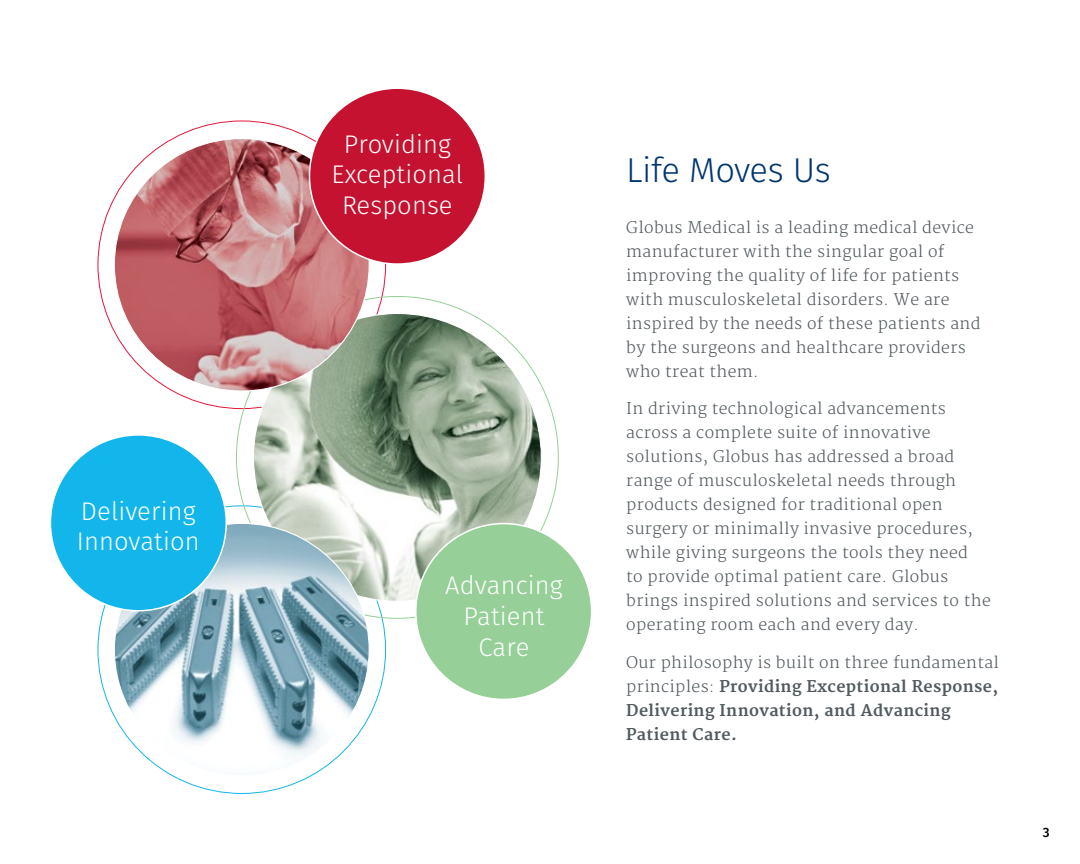
<style>
.page{position:relative;width:1080px;height:864px;background:#fff}
.page>*{position:absolute;margin:0;border:0;box-sizing:border-box;transform-origin:0 0}
.t1{font:300 34.5px "Fira Sans";letter-spacing:-.01em;color:#00366e}
.t2{font:300 25.5px/30.6px "Fira Sans";letter-spacing:.005em;color:#fff;text-align:center}
.t3{font:300 15.75px/24px "Merriweather";letter-spacing:.025em;color:#515a5f}
.t4{font:700 15.75px/24px "Merriweather";letter-spacing:.025em;color:#515a5f}
.t5{font:500 13.5px "Fira Sans";color:#000}
.s1{font-weight:300}
</style>
<div class="page">
<img style="left:253px;top:313px;width:288px;height:288px;border-radius:144px">
<img style="left:114px;top:139px;width:255px;height:252px">
<img style="left:114px;top:523px;width:255px;height:253px">
<div style="left:416px;top:524px;width:176px;height:175px;background:#96cf97;border-radius:50%"></div>
<div style="left:50px;top:435px;width:176px;height:176px;background:#13b6ea;border-radius:50%"></div>
<div style="left:309px;top:88px;width:176px;height:176px;background:#c41230;border-radius:50%"></div>
<h2 class="t2" style="left:77px;top:497px;width:124px;text-align:left">Delivering<br>Innovation</h2>
<h2 class="t2" style="left:332px;top:130px;width:133px">Providing<br>Exceptional<br>Response</h2>
<h2 class="t2" style="left:445px;top:572px;width:119px">Advancing<br>Patient<br>Care</h2>
<h1 class="t1" style="left:626px;top:145px;width:206px">Life Moves Us</h1>
<p class="t3" style="left:626px;top:216px;width:356px">Globus Medical is a leading medical device manufacturer with the singular goal of improving the quality of life for patients with musculoskeletal disorders. We are inspired by the needs of these patients and by the surgeons and healthcare providers who treat them.</p>
<p class="t3" style="left:626px;top:397px;width:366px">In driving technological advancements across a complete suite of innovative solutions, Globus has addressed a broad range of musculoskeletal needs through products designed for traditional open surgery or minimally invasive procedures, while giving surgeons the tools they need<br>to provide optimal patient care. Globus brings inspired solutions and services to the operating room each and every day.</p>
<p class="t4" style="left:626px;top:651px;width:374px"><span class="s1">Our philosophy is built on three fundamental principles:</span> Providing Exceptional Response, Delivering Innovation, and Advancing Patient Care.</p>
<p class="t5" style="left:1043px;top:823px;width:8px">3</p>
</div>
